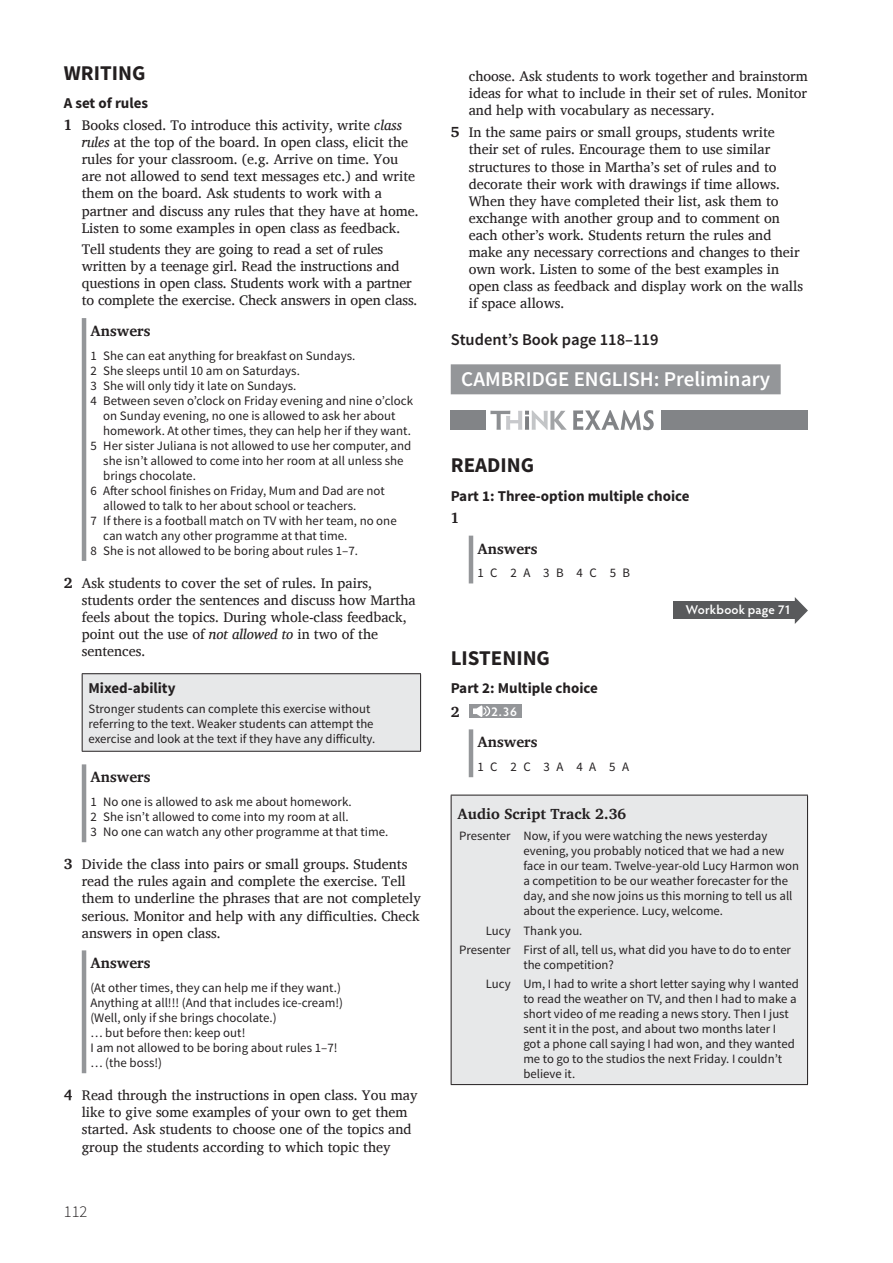
<style>
.page{position:relative;width:893px;height:1263px;background:#fff}
.page>*{position:absolute;margin:0;border:0;box-sizing:border-box;transform-origin:0 0}
.t1{font:600 21px "Source Sans Pro";color:#fff}
.t2{font:700 21px "Source Sans Pro";color:#231f20}
.t3{font:600 16.5px "Source Sans Pro";color:#231f20}
.t4{font:300 16.5px "Source Sans Pro";color:#231f20}
.t5{font:700 15px "Source Sans Pro";color:#231f20}
.t6{font:700 15px "Charis SIL";color:#231f20}
.t7{font:14.25px/17.1px "Charis SIL";color:#231f20}
.t8{font:12.9px/15px "Source Sans Pro";color:#231f20}
.t9{font:12.75px/15px "Source Sans Pro";color:#231f20}
.t10{font:600 12.75px "Hypatia Sans Pro";letter-spacing:.015em;color:#fff}
.s1{font-weight:700;font-size:15px}
.s2{font-style:italic}
</style>
<div class="page">
<hr style="left:82px;top:318px;width:4px;height:243px;background:#949699">
<div style="left:82px;top:674px;width:339px;height:77px;background:#e7e8e9"></div>
<hr style="left:82px;top:674px;width:1px;height:77px;background:#231f20">
<hr style="left:420px;top:674px;width:1px;height:77px;background:#231f20">
<hr style="left:82px;top:673px;width:339px;height:1px;background:#231f20">
<hr style="left:82px;top:751px;width:339px;height:1px;background:#231f20">
<hr style="left:82px;top:764px;width:4px;height:78px;background:#949699">
<hr style="left:82px;top:950px;width:4px;height:123px;background:#949699">
<div style="left:451px;top:364px;width:330px;height:30px;background:#949699"></div>
<svg style="left:573px;top:410px;width:81px;height:20px"></svg>
<svg style="left:490px;top:410px;width:77px;height:20px"></svg>
<div style="left:451px;top:410px;width:35px;height:20px;background:#828487"></div>
<div style="left:661px;top:410px;width:147px;height:20px;background:#828487"></div>
<hr style="left:469px;top:536px;width:4px;height:47px;background:#949699">
<svg style="left:795px;top:597px;width:13px;height:27px"></svg>
<div style="left:673px;top:601px;width:124px;height:17px;background:#595a5c"></div>
<div style="left:469px;top:704px;width:52px;height:14px;background:#949699"></div>
<svg style="left:473px;top:705px;width:18px;height:12px"></svg>
<hr style="left:469px;top:729px;width:4px;height:48px;background:#949699">
<div style="left:451px;top:795px;width:356px;height:289px;background:#e7e8e9"></div>
<hr style="left:451px;top:795px;width:1px;height:289px;background:#231f20">
<hr style="left:807px;top:795px;width:1px;height:289px;background:#231f20">
<hr style="left:451px;top:795px;width:357px;height:1px;background:#231f20">
<hr style="left:451px;top:1084px;width:357px;height:1px;background:#231f20">
<h1 class="t2" style="left:64px;top:59px;width:83px">WRITING</h1>
<p class="t5" style="left:64px;top:93px;width:86px">A set of rules</p>
<p class="t7" style="left:82px;top:117px;width:339px;text-indent:-18px"><span class="s1">1</span> Books closed. To introduce this activity, write <span class="s2">class rules</span> at the top of the board. In open class, elicit the rules for your classroom. (e.g. Arrive on time. You are not allowed to send text messages etc.) and write them on the board. Ask students to work with a partner and discuss any rules that they have at home.<br>Listen to some examples in open class as feedback.</p>
<p class="t7" style="left:82px;top:241px;width:337px">Tell students they are going to read a set of rules written by a teenage girl. Read the instructions and questions in open class. Students work with a partner to complete the exercise. Check answers in open class.</p>
<p class="t6" style="left:90px;top:322px;width:62px">Answers</p>
<p class="t8" style="left:90px;top:348px;width:266px">1 She can eat anything for breakfast on Sundays.</p>
<p class="t8" style="left:90px;top:363px;width:211px">2 She sleeps until 10 am on Saturdays.</p>
<p class="t8" style="left:90px;top:378px;width:207px">3 She will only tidy it late on Sundays.</p>
<p class="t8" style="left:90px;top:393px;width:324px">4 Between seven o’clock on Friday evening and nine o’clock</p>
<p class="t8" style="left:103px;top:408px;width:294px">on Sunday evening, no one is allowed to ask her about</p>
<p class="t8" style="left:103px;top:423px;width:309px">homework. At other times, they can help her if they want.</p>
<p class="t8" style="left:90px;top:438px;width:322px">5 Her sister Juliana is not allowed to use her computer, and</p>
<p class="t8" style="left:103px;top:453px;width:302px">she isn’t allowed to come into her room at all unless she</p>
<p class="t8" style="left:103px;top:468px;width:94px">brings chocolate.</p>
<p class="t8" style="left:90px;top:483px;width:296px">6 After school finishes on Friday, Mum and Dad are not</p>
<p class="t8" style="left:103px;top:498px;width:254px">allowed to talk to her about school or teachers.</p>
<p class="t8" style="left:90px;top:513px;width:308px">7 If there is a football match on TV with her team, no one</p>
<p class="t8" style="left:103px;top:528px;width:246px">can watch any other programme at that time.</p>
<p class="t8" style="left:90px;top:543px;width:269px">8 She is not allowed to be boring about rules 1–7.</p>
<p class="t7" style="left:82px;top:574px;width:336px;text-indent:-18px"><span class="s1">2</span> Ask students to cover the set of rules. In pairs, students order the sentences and discuss how Martha feels about the topics. During whole-class feedback, point out the use of <span class="s2">not allowed to</span> in two of the sentences.</p>
<p class="t5" style="left:89px;top:679px;width:88px">Mixed-ability</p>
<p class="t9" style="left:89px;top:701px;width:288px">Stronger students can complete this exercise without referring to the text. Weaker students can attempt the exercise and look at the text if they have any difficulty.</p>
<p class="t6" style="left:90px;top:768px;width:62px">Answers</p>
<p class="t8" style="left:90px;top:794px;width:300px">1 No one is allowed to ask me about homework.<br>2 She isn’t allowed to come into my room at all.<br>3 No one can watch any other programme at that time.</p>
<p class="t7" style="left:82px;top:856px;width:341px;text-indent:-18px"><span class="s1">3</span> Divide the class into pairs or small groups. Students read the rules again and complete the exercise. Tell them to underline the phrases that are not completely serious. Monitor and help with any difficulties. Check answers in open class.</p>
<p class="t6" style="left:90px;top:954px;width:62px">Answers</p>
<p class="t8" style="left:90px;top:980px;width:254px">(At other times, they can help me if they want.)<br>Anything at all!!! (And that includes ice-cream!) (Well, only if she brings chocolate.)<br>… but before then: keep out!<br>I am not allowed to be boring about rules 1–7! … (the boss!)</p>
<p class="t7" style="left:82px;top:1087px;width:337px;text-indent:-18px"><span class="s1">4</span> Read through the instructions in open class. You may like to give some examples of your own to get them started. Ask students to choose one of the topics and group the students according to which topic they</p>
<p class="t4" style="left:64px;top:1201px;width:25px">112</p>
<p class="t7" style="left:469px;top:67px;width:341px;text-align:justify">choose. Ask students to work together and brainstorm ideas for what to include in their set of rules. Monitor and help with vocabulary as necessary.</p>
<p class="t7" style="left:469px;top:124px;width:336px;text-indent:-18px"><span class="s1">5</span> In the same pairs or small groups, students write their set of rules. Encourage them to use similar structures to those in Martha’s set of rules and to decorate their work with drawings if time allows.<br>When they have completed their list, ask them to exchange with another group and to comment on each other’s work. Students return the rules and make any necessary corrections and changes to their own work. Listen to some of the best examples in open class as feedback and display work on the walls if space allows.</p>
<p class="t3" style="left:451px;top:329px;width:209px">Student’s Book page 118–119</p>
<h1 class="t1" style="left:461px;top:366px;width:310px">CAMBRIDGE ENGLISH: Preliminary</h1>
<h1 class="t2" style="left:451px;top:452px;width:85px">READING</h1>
<p class="t5" style="left:451px;top:486px;width:240px">Part 1: Three-option multiple choice</p>
<p class="t6" style="left:451px;top:509px;width:10px">1</p>
<p class="t6" style="left:477px;top:540px;width:62px">Answers</p>
<p class="t8" style="left:477px;top:565px;width:154px">1C 2A 3B 4C 5B</p>
<p class="t10" style="left:686px;top:601px;width:107px">Workbook page 71</p>
<h1 class="t2" style="left:451px;top:644px;width:101px">LISTENING</h1>
<p class="t5" style="left:451px;top:679px;width:149px">Part 2: Multiple choice</p>
<p class="t6" style="left:451px;top:703px;width:10px">2</p>
<p class="t10" style="left:491px;top:703px;width:27px">2.36</p>
<p class="t6" style="left:477px;top:733px;width:62px">Answers</p>
<p class="t8" style="left:477px;top:759px;width:153px">1C 2C 3A 4A 5A</p>
<p class="t6" style="left:457px;top:805px;width:170px">Audio Script Track 2.36</p>
<p class="t9" style="left:523px;top:829px;width:277px;text-indent:-64px">Presenter Now, if you were watching the news yesterday evening, you probably noticed that we had a new face in our team. Twelve-year-old Lucy Harmon won a competition to be our weather forecaster for the day, and she now joins us this morning to tell us all about the experience. Lucy, welcome.</p>
<p class="t9" style="left:459px;top:921px;width:333px;line-height:19.2px;text-indent:27px">Lucy Thank you.<br>Presenter First of all, tell us, what did you have to do to enter</p>
<p class="t9" style="left:486px;top:955px;width:315px;line-height:19.2px;text-indent:38px">the competition?<br>Lucy Um, I had to write a short letter saying why I wanted</p>
<p class="t9" style="left:523px;top:992px;width:275px">to read the weather on TV, and then I had to make a short video of me reading a news story. Then I just sent it in the post, and about two months later I got a phone call saying I had won, and they wanted me to go to the studios the next Friday. I couldn’t believe it.</p>
</div>
